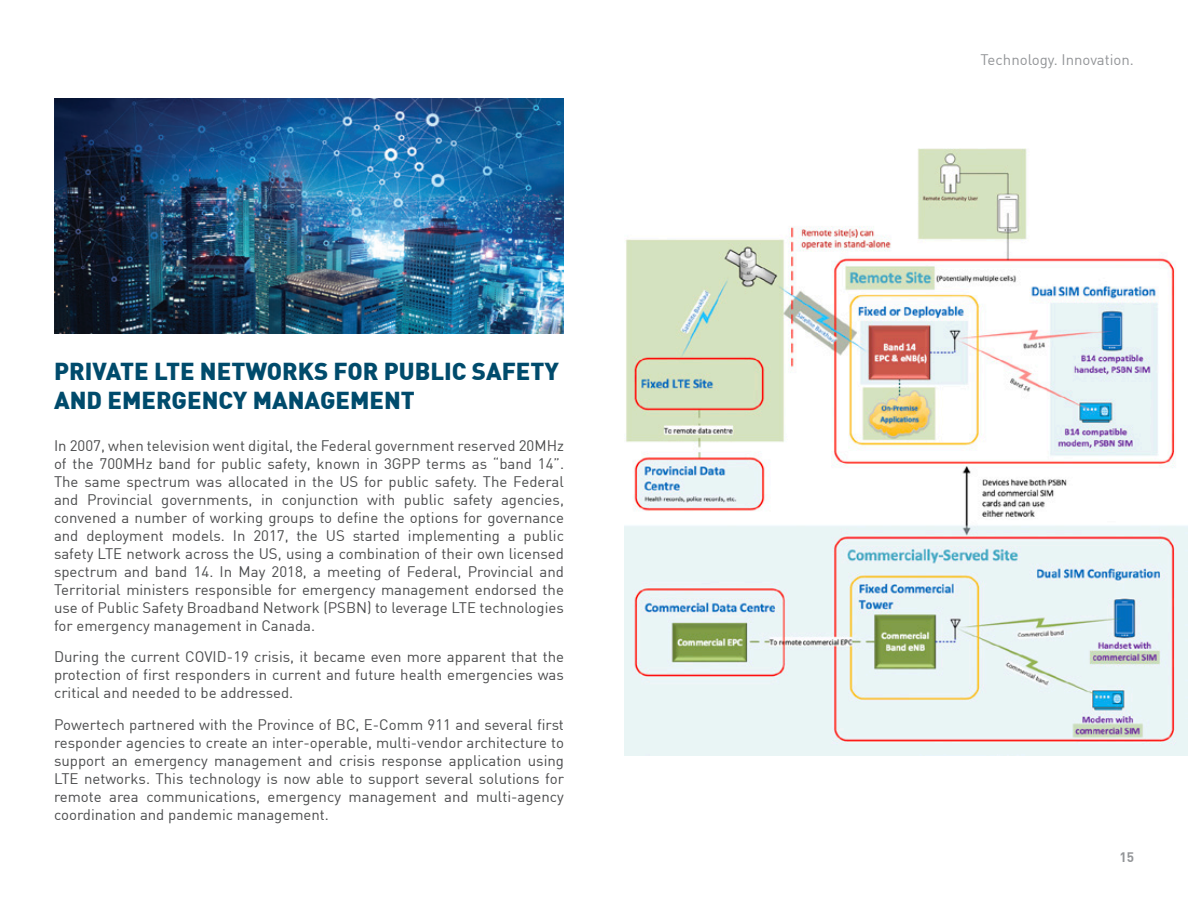
<style>
.page{position:relative;width:1188px;height:918px;background:#fff}
.page>*{position:absolute;margin:0;border:0;box-sizing:border-box;transform-origin:0 0}
.t1{font:900 24px/28.8px "DIN";color:#004b6c}
.t2{font:15px/18px "DIN";color:#4b4c4d;text-align:justify}
.t3{font:15px "DIN";color:#939598}
.t4{font:700 13.5px "DIN";color:#939598}
</style>
<div class="page">
<img style="left:624px;top:148px;width:564px;height:607px">
<img style="left:54px;top:99px;width:510px;height:234px">
<p class="t1" style="left:54px;top:356px;width:507px">PRIVATE LTE NETWORKS FOR PUBLIC SAFETY<br>AND EMERGENCY MANAGEMENT</p>
<p class="t2" style="left:54px;top:436px;width:512px">In 2007, when television went digital, the Federal government reserved 20MHz of the 700MHz band for public safety, known in 3GPP terms as “band 14”.<br>The same spectrum was allocated in the US for public safety. The Federal and Provincial governments, in conjunction with public safety agencies, convened a number of working groups to define the options for governance and deployment models. In 2017, the US started implementing a public safety LTE network across the US, using a combination of their own licensed spectrum and band 14. In May 2018, a meeting of Federal, Provincial and Territorial ministers responsible for emergency management endorsed the use of Public Safety Broadband Network (PSBN) to leverage LTE technologies for emergency management in Canada.</p>
<p class="t2" style="left:54px;top:648px;width:512px">During the current COVID-19 crisis, it became even more apparent that the protection of first responders in current and future health emergencies was critical and needed to be addressed.</p>
<p class="t2" style="left:54px;top:715px;width:512px">Powertech partnered with the Province of BC, E-Comm 911 and several first responder agencies to create an inter-operable, multi-vendor architecture to support an emergency management and crisis response application using LTE networks. This technology is now able to support several solutions for remote area communications, emergency management and multi-agency coordination and pandemic management.</p>
<p class="t3" style="left:981px;top:50px;width:155px">Technology. Innovation.</p>
<p class="t4" style="left:1119px;top:849px;width:16px">15</p>
</div>
